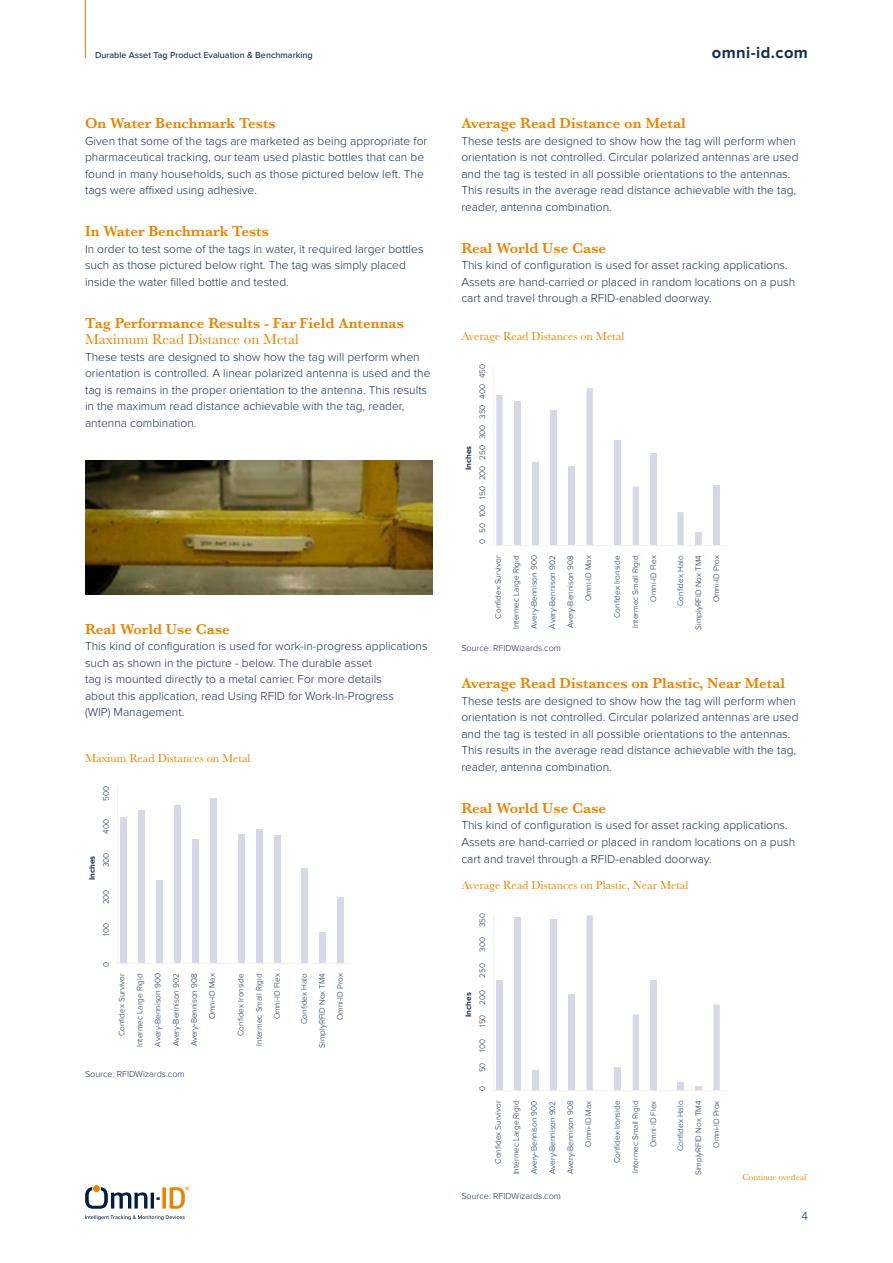
<style>
.page{position:relative;width:893px;height:1263px;background:#fff}
.page>*{position:absolute;margin:0;border:0;box-sizing:border-box;transform-origin:0 0}
.t1{font:700 16.5px "Proxima Nova";letter-spacing:.025em;color:#182f51}
.t2{font:600 15px "Baskerville";color:#e98301}
.t3{font:15px "Baskerville";color:#e98301}
.t4{font:300 12px/16.5px "Proxima Nova";color:#182f51}
.t5{font:12px "Baskerville";color:#e98301}
.t6{font:300 9px "Proxima Nova";color:#182f51}
.t7{font:500 9px "Proxima Nova";color:#182f51}
.t8{font:9px "Baskerville";color:#e98301}
.t9{font:300 8.25px/18.1px "Proxima Nova";color:#182f51;text-align:right}
.t10{font:700 8.25px "Proxima Nova";color:#182f51}
</style>
<div class="page">
<img style="left:86px;top:460px;width:347px;height:135px">
<svg style="left:117px;top:787px;width:233px;height:177px"></svg>
<svg style="left:493px;top:369px;width:233px;height:177px"></svg>
<svg style="left:493px;top:914px;width:233px;height:177px"></svg>
<hr style="left:85px;top:0;width:1px;height:58px;background:#e98301">
<svg style="left:85px;top:1187px;width:62px;height:22px"></svg>
<hr style="left:151px;top:1192px;width:3px;height:16px;background:#011e41">
<svg style="left:162px;top:1187px;width:4px;height:21px"></svg>
<div style="left:93px;top:1185px;width:7px;height:7px;background:#e98301;border-radius:50%"></div>
<svg style="left:170px;top:1187px;width:19px;height:22px"></svg>
<svg style="left:85px;top:1215px;width:100px;height:5px"></svg>
<p class="t7" style="left:95px;top:50px;width:219px">Durable Asset Tag Product Evaluation &amp; Benchmarking</p>
<p class="t2" style="left:85px;top:113px;width:192px">On Water Benchmark Tests</p>
<p class="t4" style="left:85px;top:133px;width:344px">Given that some of the tags are marketed as being appropriate for pharmaceutical tracking, our team used plastic bottles that can be found in many households, such as those pictured below left. The tags were affixed using adhesive.</p>
<p class="t2" style="left:85px;top:221px;width:185px">In Water Benchmark Tests</p>
<p class="t4" style="left:85px;top:241px;width:340px">In order to test some of the tags in water, it required larger bottles such as those pictured below right. The tag was simply placed inside the water filled bottle and tested.</p>
<p class="t2" style="left:85px;top:312px;width:320px">Tag Performance Results - Far Field Antennas</p>
<p class="t3" style="left:85px;top:330px;width:215px">Maximum Read Distance on Metal</p>
<p class="t4" style="left:85px;top:349px;width:347px">These tests are designed to show how the tag will perform when orientation is controlled. A linear polarized antenna is used and the tag is remains in the proper orientation to the antenna. This results in the maximum read distance achievable with the tag, reader, antenna combination.</p>
<p class="t2" style="left:85px;top:618px;width:146px">Real World Use Case</p>
<p class="t4" style="left:85px;top:638px;width:344px">This kind of configuration is used for work-in-progress applications such as shown in the picture - below. The durable asset<br>tag is mounted directly to a metal carrier. For more details<br>about this application, read Using RFID for Work-In-Progress<br>(WIP) Management.</p>
<p class="t5" style="left:85px;top:750px;width:167px">Maxium Read Distances on Metal</p>
<p class="t9" style="left:97px;top:801px;width:16px;rotate:-90deg">500</p>
<p class="t10" style="left:87px;top:880px;width:26px;rotate:-90deg">Inches</p>
<p class="t9" style="left:97px;top:834px;width:16px;rotate:-90deg">400</p>
<p class="t9" style="left:97px;top:867px;width:16px;rotate:-90deg">300</p>
<p class="t9" style="left:97px;top:904px;width:16px;rotate:-90deg">200</p>
<p class="t9" style="left:97px;top:935px;width:14px;rotate:-90deg">100</p>
<p class="t9" style="left:97px;top:967px;width:7px;rotate:-90deg">0</p>
<p class="t9" style="left:113px;top:1047px;width:75px;rotate:-90deg">Confidex Survivor<br>Intermec Large Rigid<br>Avery-Bennison 900<br>Avery-Bennison 902<br>Avery-Bennison 908<br>Omni-ID Max</p>
<p class="t9" style="left:232px;top:1046px;width:74px;rotate:-90deg">Confidex Ironside<br>Intermec Small Rigid<br>Omni-ID Flex</p>
<p class="t9" style="left:295px;top:1048px;width:76px;rotate:-90deg">Confidex Halo<br>SimplyRFID Nox TM4<br>Omni-ID Prox</p>
<p class="t6" style="left:85px;top:1069px;width:101px">Source: RFIDWizards.com</p>
<h1 class="t1" style="left:712px;top:43px;width:98px">omni-id.com</h1>
<p class="t2" style="left:461px;top:113px;width:226px">Average Read Distance on Metal</p>
<p class="t4" style="left:461px;top:133px;width:339px">These tests are designed to show how the tag will perform when orientation is not controlled. Circular polarized antennas are used and the tag is tested in all possible orientations to the antennas.<br>This results in the average read distance achievable with the tag, reader, antenna combination.</p>
<p class="t2" style="left:461px;top:237px;width:146px">Real World Use Case</p>
<p class="t4" style="left:461px;top:257px;width:335px">This kind of configuration is used for asset racking applications.<br>Assets are hand-carried or placed in random locations on a push cart and travel through a RFID-enabled doorway.</p>
<p class="t5" style="left:461px;top:328px;width:164px">Average Read Distances on Metal</p>
<p class="t10" style="left:464px;top:470px;width:26px;rotate:-90deg">Inches</p>
<p class="t9" style="left:473px;top:544px;width:181px;rotate:-90deg">0 50 100 150 200 250 300 350 400 450</p>
<p class="t9" style="left:489px;top:629px;width:75px;rotate:-90deg">Confidex Survivor<br>Intermec Large Rigid<br>Avery-Bennison 900<br>Avery-Bennison 902<br>Avery-Bennison 908<br>Omni-ID Max</p>
<p class="t9" style="left:608px;top:628px;width:74px;rotate:-90deg">Confidex Ironside<br>Intermec Small Rigid<br>Omni-ID Flex</p>
<p class="t9" style="left:671px;top:630px;width:76px;rotate:-90deg">Confidex Halo<br>SimplyRFID Nox TM4<br>Omni-ID Prox</p>
<p class="t6" style="left:461px;top:643px;width:101px">Source: RFIDWizards.com</p>
<p class="t2" style="left:461px;top:673px;width:325px">Average Read Distances on Plastic, Near Metal</p>
<p class="t4" style="left:461px;top:693px;width:339px">These tests are designed to show how the tag will perform when orientation is not controlled. Circular polarized antennas are used and the tag is tested in all possible orientations to the antennas.<br>This results in the average read distance achievable with the tag, reader, antenna combination.</p>
<p class="t2" style="left:461px;top:797px;width:146px">Real World Use Case</p>
<p class="t4" style="left:461px;top:817px;width:335px">This kind of configuration is used for asset racking applications.<br>Assets are hand-carried or placed in random locations on a push cart and travel through a RFID-enabled doorway.</p>
<p class="t5" style="left:461px;top:877px;width:229px">Average Read Distances on Plastic, Near Metal</p>
<p class="t9" style="left:473px;top:927px;width:16px;rotate:-90deg">350</p>
<p class="t9" style="left:473px;top:952px;width:16px;rotate:-90deg">300</p>
<p class="t10" style="left:464px;top:1017px;width:26px;rotate:-90deg">Inches</p>
<p class="t9" style="left:473px;top:977px;width:16px;rotate:-90deg">250</p>
<p class="t9" style="left:473px;top:1027px;width:39px;rotate:-90deg">150 200</p>
<p class="t9" style="left:473px;top:1052px;width:14px;rotate:-90deg">100</p>
<p class="t9" style="left:473px;top:1072px;width:11px;rotate:-90deg">50</p>
<p class="t9" style="left:473px;top:1091px;width:7px;rotate:-90deg">0</p>
<p class="t9" style="left:489px;top:1174px;width:75px;rotate:-90deg">Confidex Survivor<br>Intermec Large Rigid<br>Avery-Bennison 900<br>Avery-Bennison 902<br>Avery-Bennison 908<br>Omni-ID Max</p>
<p class="t9" style="left:608px;top:1173px;width:74px;rotate:-90deg">Confidex Ironside<br>Intermec Small Rigid<br>Omni-ID Flex</p>
<p class="t9" style="left:671px;top:1175px;width:76px;rotate:-90deg">Confidex Halo<br>SimplyRFID Nox TM4<br>Omni-ID Prox</p>
<p class="t6" style="left:461px;top:1191px;width:101px">Source: RFIDWizards.com</p>
<p class="t8" style="left:742px;top:1172px;width:66px">Continue overleaf</p>
<p class="t4" style="left:801px;top:1208px;width:8px">4</p>
</div>
